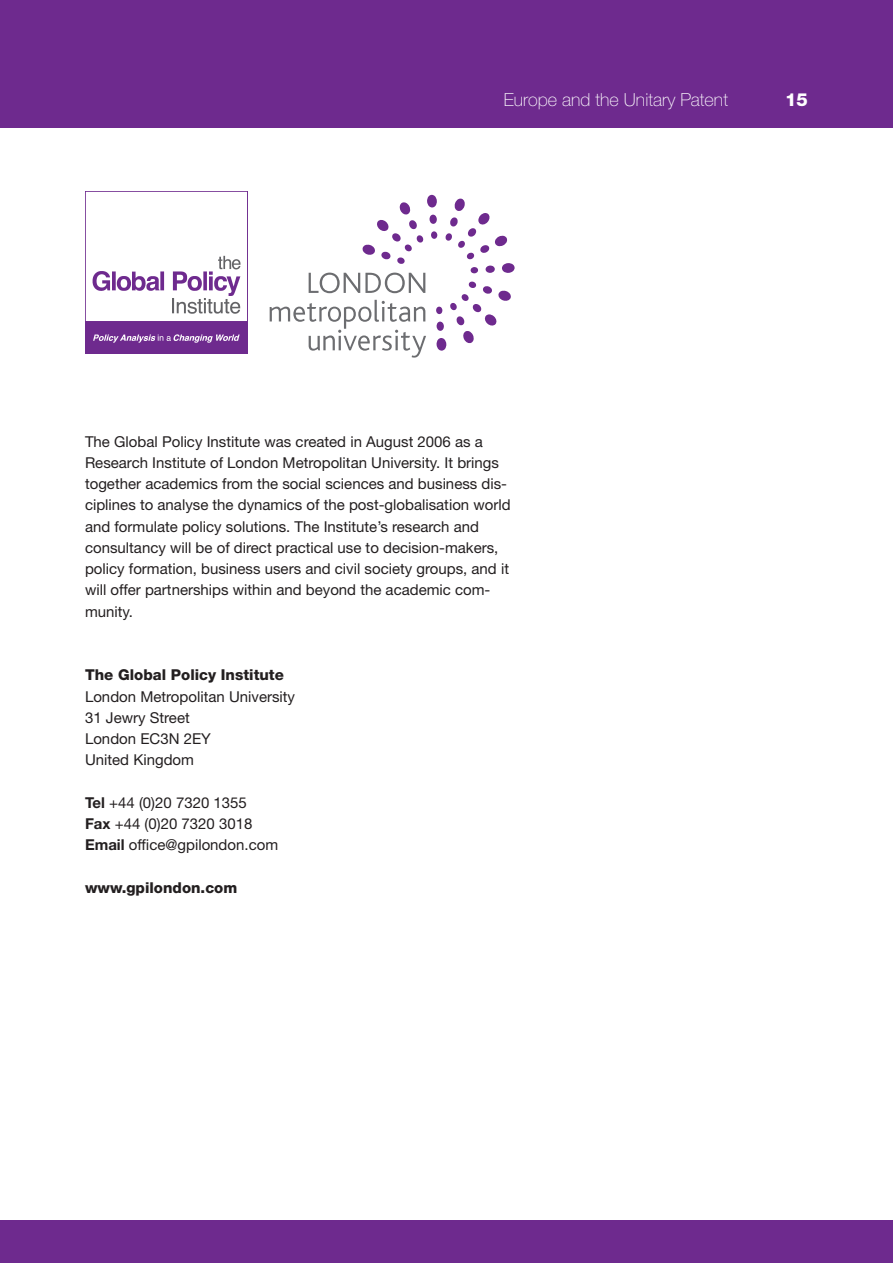
<style>
.page{position:relative;width:893px;height:1263px;background:#fff}
.page>*{position:absolute;margin:0;border:0;box-sizing:border-box;transform-origin:0 0}
.t1{font:100 18px "Helvetica Neue LT Std";color:#fff}
.t2{font:800 18px "Helvetica Neue LT Std";color:#fff}
.t3{font:15px/21.3px "Helvetica Neue LT Std";color:#231f20}
.t4{font:800 15px "Helvetica Neue LT Std";color:#231f20}
.s1{font-weight:700}
</style>
<div class="page">
<div style="left:0;top:0;width:893px;height:128px;background:#6e2a8e"></div>
<div style="left:0;top:1220px;width:893px;height:43px;background:#6e2a8e"></div>
<img style="left:85px;top:192px;width:162px;height:161px">
<img style="left:211px;top:251px;width:34px;height:20px">
<img style="left:167px;top:297px;width:77px;height:20px">
<svg style="left:436px;top:281px;width:75px;height:70px"></svg>
<svg style="left:445px;top:198px;width:70px;height:75px"></svg>
<svg style="left:362px;top:195px;width:75px;height:69px"></svg>
<svg style="left:309px;top:273px;width:116px;height:20px"></svg>
<svg style="left:270px;top:300px;width:156px;height:58px"></svg>
<p class="t1" style="left:504px;top:90px;width:226px">Europe and the Unitary Patent</p>
<p class="t2" style="left:785px;top:89px;width:24px">15</p>
<p class="t3" style="left:85px;top:430px;width:427px">The Global Policy Institute was created in August 2006 as a Research Institute of London Metropolitan University. It brings together academics from the social sciences and business dis&shy;ciplines to analyse the dynamics of the post-globalisation world and formulate policy solutions. The Institute’s research and consultancy will be of direct practical use to decision-makers, policy formation, business users and civil society groups, and it will offer partnerships within and beyond the academic com&shy;munity.</p>
<p class="t4" style="left:85px;top:666px;width:200px">The Global Policy Institute</p>
<p class="t3" style="left:85px;top:685px;width:212px">London Metropolitan University<br>31 Jewry Street<br>London EC3N 2EY<br>United Kingdom</p>
<p class="t3" style="left:85px;top:792px;width:195px"><span class="s1">Tel</span> +44 (0)20 7320 1355<br><span class="s1">Fax</span> +44 (0)20 7320 3018<br><span class="s1">Email</span> office@gpilondon.com</p>
<p class="t4" style="left:85px;top:879px;width:154px">www.gpilondon.com</p>
</div>
